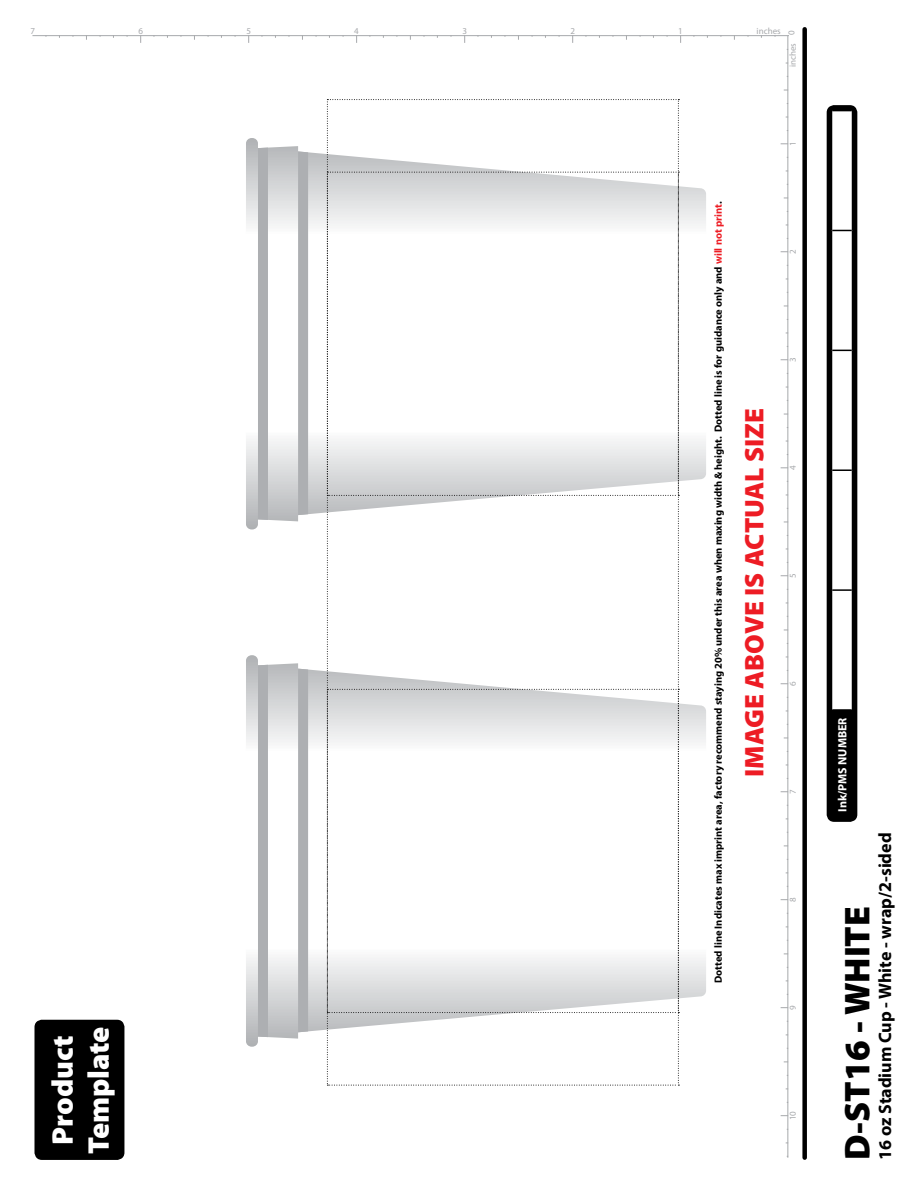
<style>
.page{position:relative;width:918px;height:1188px;background:#fff}
.page>*{position:absolute;margin:0;border:0;box-sizing:border-box;transform-origin:0 0}
.t1{font:900 36px "Myriad Pro";color:#000}
.t2{font:900 30px/36px "Myriad Pro";color:#fff;text-align:center}
.t3{font:900 27px "Myriad Pro";color:#ed1c24}
.t4{font:700 18px "Myriad Pro";color:#000}
.t5{font:700 12px "Myriad Pro";color:#fff}
.t6{font:700 10.5px "Myriad Pro";color:#000}
.t7{font:9px "Myriad Pro";color:#a7a9ac}
.s1{color:#ed1c24}
</style>
<div class="page">
<div style="left:35px;top:1020px;width:89px;height:139px;background:#000;border-radius:7px"></div>
<div style="left:34px;top:1020px;width:90px;height:140px;border:2px solid #000;border-radius:7px"></div>
<svg style="left:246px;top:138px;width:460px;height:391px"></svg>
<div style="left:298px;top:151px;width:10px;height:364px;background:#adafb2"></div>
<div style="left:258px;top:148px;width:10px;height:372px;background:#adafb2"></div>
<svg style="left:246px;top:655px;width:460px;height:392px"></svg>
<div style="left:298px;top:669px;width:10px;height:363px;background:#adafb2"></div>
<div style="left:258px;top:665px;width:10px;height:372px;background:#adafb2"></div>
<div style="left:802px;top:29px;width:5px;height:1129px;background:#000"></div>
<hr style="left:787px;top:35px;width:1px;height:1123px;background:#a7a9ac">
<hr style="left:32px;top:35px;width:757px;height:1px;background:#a7a9ac">
<svg style="left:327px;top:99px;width:352px;height:987px"></svg>
<div style="left:827px;top:106px;width:30px;height:715px;background:#000;border-radius:7px"></div>
<svg style="left:832px;top:110px;width:20px;height:599px;background:#f5f5f5"></svg>
<div style="left:827px;top:105px;width:30px;height:717px;border:2px solid #000;border-radius:7px"></div>
<p class="t7" style="left:31px;top:25px;width:6px">7</p>
<p class="t7" style="left:138px;top:25px;width:6px">6</p>
<p class="t7" style="left:246px;top:25px;width:6px">5</p>
<p class="t7" style="left:354px;top:25px;width:6px">4</p>
<p class="t7" style="left:462px;top:25px;width:6px">3</p>
<p class="t7" style="left:570px;top:25px;width:6px">2</p>
<p class="t7" style="left:757px;top:25px;width:26px">inches</p>
<p class="t7" style="left:678px;top:25px;width:6px">1</p>
<p class="t7" style="left:786px;top:35px;width:6px;rotate:-90deg">0</p>
<p class="t7" style="left:787px;top:67px;width:26px;rotate:-90deg">inches</p>
<p class="t2" style="left:45px;top:1154px;width:129px;rotate:-90deg">Product<br>Template</p>
<p class="t6" style="left:712px;top:983px;width:783px;rotate:-90deg">Dotted line Indicates max imprint area, factory recommend staying 20% under this area when maxing width &amp; height. Dotted line is for guidance only and <span class="s1">will not print</span>.</p>
<p class="t3" style="left:739px;top:777px;width:371px;rotate:-90deg">IMAGE ABOVE IS ACTUAL SIZE</p>
<p class="t7" style="left:787px;top:146px;width:6px;rotate:-90deg">1</p>
<p class="t7" style="left:787px;top:254px;width:6px;rotate:-90deg">2</p>
<p class="t7" style="left:787px;top:362px;width:6px;rotate:-90deg">3</p>
<p class="t7" style="left:787px;top:470px;width:6px;rotate:-90deg">4</p>
<p class="t7" style="left:787px;top:578px;width:6px;rotate:-90deg">5</p>
<p class="t7" style="left:787px;top:686px;width:6px;rotate:-90deg">6</p>
<p class="t7" style="left:787px;top:794px;width:6px;rotate:-90deg">7</p>
<p class="t7" style="left:787px;top:902px;width:6px;rotate:-90deg">8</p>
<p class="t7" style="left:787px;top:1010px;width:6px;rotate:-90deg">9</p>
<p class="t7" style="left:787px;top:1120px;width:11px;rotate:-90deg">10</p>
<p class="t5" style="left:835px;top:812px;width:96px;rotate:-90deg">Ink/PMS NUMBER</p>
<p class="t1" style="left:837px;top:1160px;width:255px;rotate:-90deg">D-ST16 - WHITE</p>
<p class="t4" style="left:873px;top:1160px;width:329px;rotate:-90deg">16 oz Stadium Cup - White - wrap/2-sided</p>
</div>
